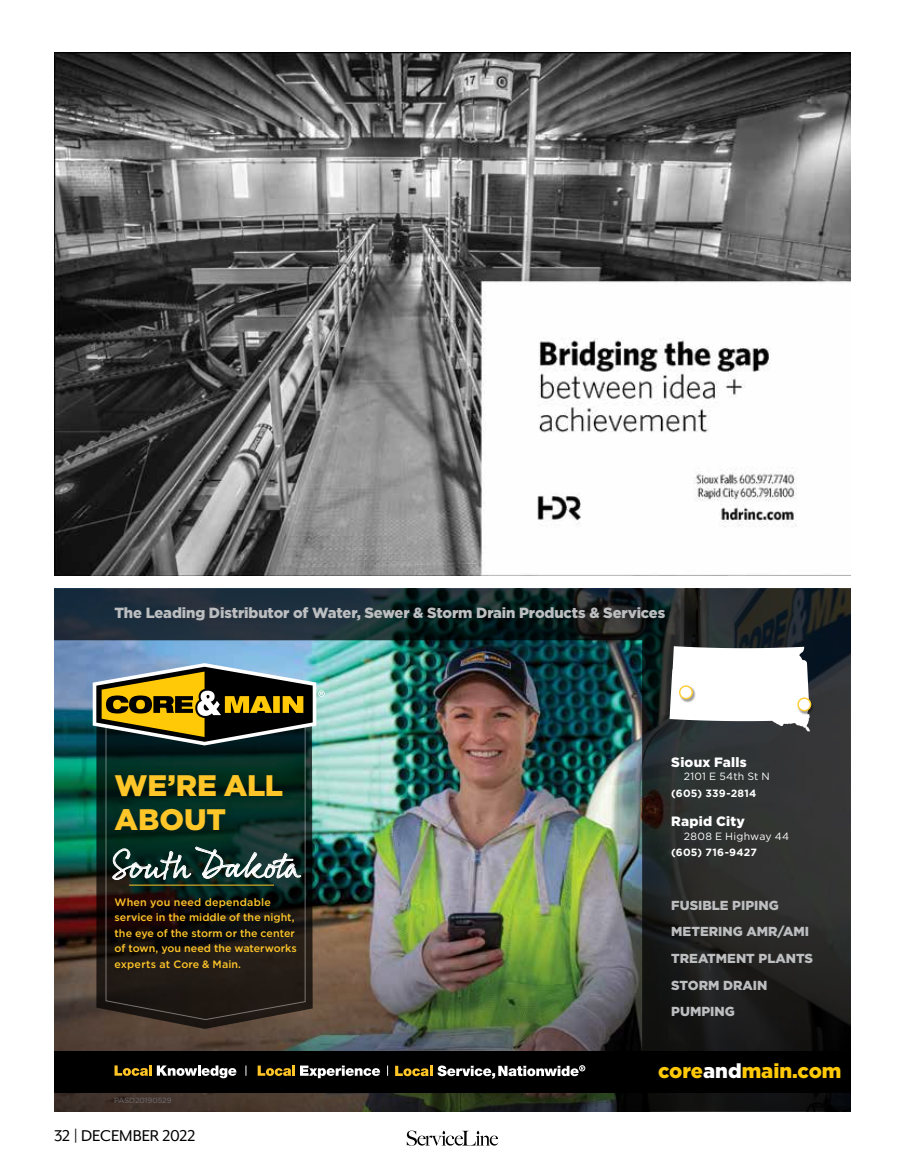
<style>
.page{position:relative;width:905px;height:1168px;background:#fff}
.page>*{position:absolute;margin:0;border:0;box-sizing:border-box;transform-origin:0 0}
.t1{font:36px "Rollerscript Smooth";letter-spacing:-.04em;color:#fff}
.t2{font:900 29.7px/33.2px "Gotham";letter-spacing:-.005em;color:#ffc629}
.t3{font:900 20.1px "Gotham";color:#ffc907}
.t4{font:18px "Mr Eaves XL Mod OT";letter-spacing:-.01em;color:#000}
.t5{font:900 14.7px "Gotham";letter-spacing:-.01em;color:#bcbec0}
.t6{font:900 13.5px "Gotham";letter-spacing:.015em;color:#fff}
.t7{font:900 13.05px/26.7px "Gotham";color:#bcbec0}
.t8{font:500 10.65px/15.5px "Gotham";letter-spacing:.005em;color:#ffc629}
.t9{font:10.5px "Gotham";letter-spacing:.02em;color:#fff}
.t10{font:700 10.5px "Gotham";letter-spacing:.02em;color:#fff}
.t11{font:7.5px "Gotham";color:#6d6e71}
.s1{color:#fff}
</style>
<div class="page">
<svg style="left:407px;top:1130px;width:91px;height:16px"></svg>
<img style="left:54px;top:53px;width:796px;height:523px">
<img style="left:54px;top:589px;width:796px;height:522px">
<div style="left:54px;top:1051px;width:796px;height:41px;background:#000"></div>
<svg style="left:395px;top:1065px;width:190px;height:13px"></svg>
<svg style="left:258px;top:1065px;width:122px;height:13px"></svg>
<svg style="left:114px;top:1065px;width:122px;height:13px"></svg>
<svg style="left:96px;top:745px;width:217px;height:284px"></svg>
<svg style="left:105px;top:745px;width:201px;height:275px"></svg>
<svg style="left:93px;top:663px;width:232px;height:82px"></svg>
<div style="left:109px;top:769px;width:184px;height:72px;background:#000;opacity:.23"></div>
<div style="left:90px;top:589px;width:600px;height:58px;background:#000;opacity:.18"></div>
<svg style="left:669px;top:646px;width:140px;height:85px"></svg>
<img style="left:796px;top:697px;width:18px;height:18px">
<svg style="left:798px;top:698px;width:12px;height:13px"></svg>
<div style="left:797px;top:697px;width:14px;height:14px;border:1px solid #ffce34;border-radius:50%"></div>
<img style="left:678px;top:685px;width:18px;height:18px">
<svg style="left:679px;top:686px;width:13px;height:12px"></svg>
<div style="left:679px;top:685px;width:14px;height:14px;border:1px solid #ffce34;border-radius:50%"></div>
<svg style="left:112px;top:846px;width:189px;height:58px"></svg>
<h3 class="t5" style="left:115px;top:603px;width:552px">The Leading Distributor of Water, Sewer &amp; Storm Drain Products &amp; Services</h3>
<h2 class="t2" style="left:115px;top:769px;width:170px">WE’RE ALL<br>ABOUT</h2>
<h1 class="t1" style="left:110px;top:843px;width:191px">South Dakota</h1>
<p class="t8" style="left:115px;top:894px;width:184px">When you need dependable service in the middle of the night, the eye of the storm or the center of town, you need the waterworks experts at Core &amp; Main.</p>
<p class="t11" style="left:114px;top:1095px;width:59px">PASD20190529</p>
<h3 class="t4" style="left:54px;top:1126px;width:143px">32 | DECEMBER 2022</h3>
<p class="t6" style="left:671px;top:752px;width:77px">Sioux Falls</p>
<p class="t9" style="left:684px;top:769px;width:87px">2101 E 54th St N</p>
<p class="t10" style="left:671px;top:786px;width:86px">(605) 339-2814</p>
<p class="t6" style="left:671px;top:812px;width:75px">Rapid City</p>
<p class="t9" style="left:684px;top:829px;width:107px">2808 E Highway 44</p>
<p class="t10" style="left:671px;top:845px;width:87px">(605) 716-9427</p>
<p class="t7" style="left:671px;top:892px;width:143px">FUSIBLE PIPING<br>METERING AMR/AMI<br>TREATMENT PLANTS<br>STORM DRAIN<br>PUMPING</p>
<h3 class="t3" style="left:658px;top:1057px;width:185px">core<span class="s1">and</span>main.com</h3>
</div>
